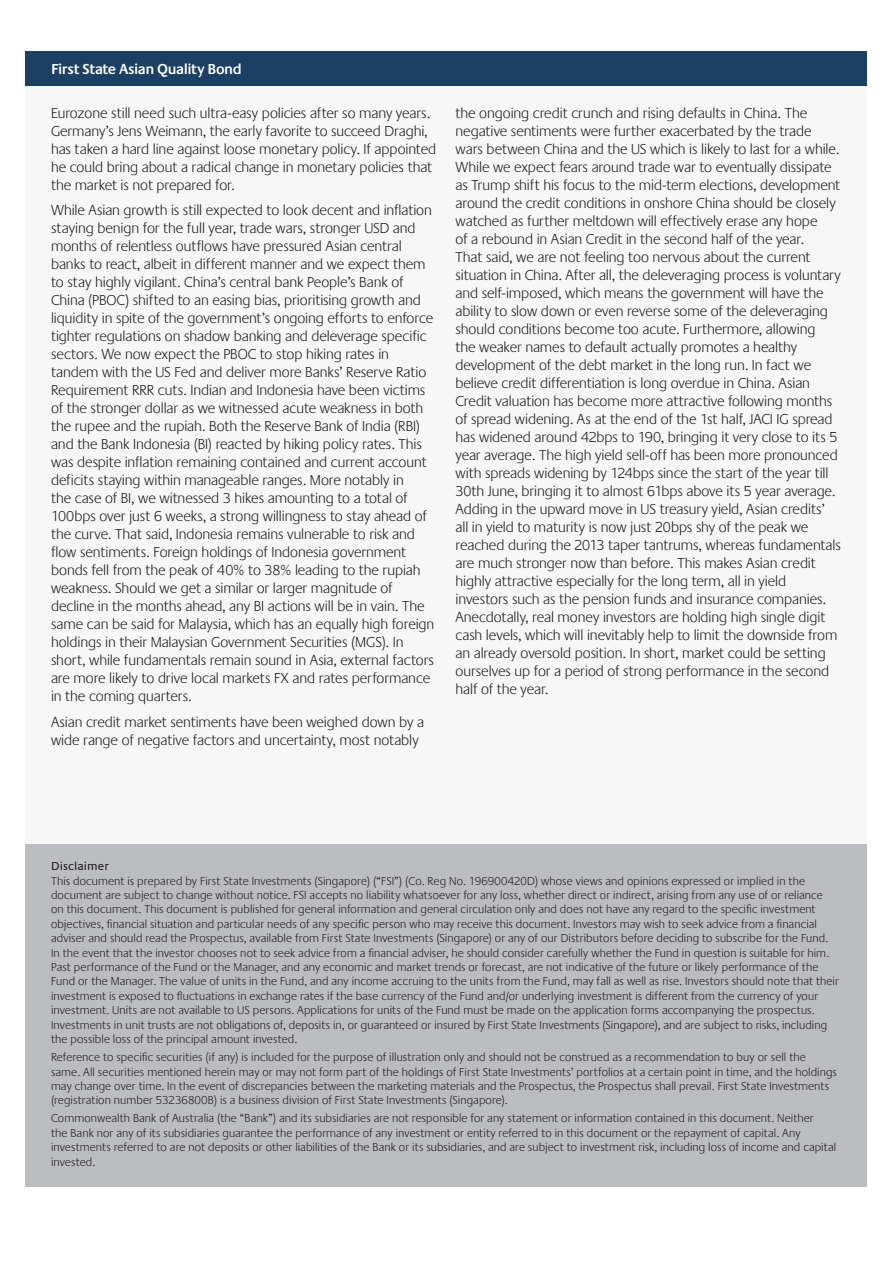
<style>
.page{position:relative;width:893px;height:1263px;background:#fff}
.page>*{position:absolute;margin:0;border:0;box-sizing:border-box;transform-origin:0 0}
.body_txt{font:300 15px/18px "Praxis EF";letter-spacing:-.005em;color:#231f20}
.t1{font:600 15px "Praxis EF";letter-spacing:-.03em;color:#fff}
._5_Disclaimer_text{font:300 12px/14.4px "Praxis EF";letter-spacing:.01em;color:#231f20}
.RDB_txt{font:12px "Praxis EF";letter-spacing:.01em;color:#231f20}
</style>
<div class="page">
<div style="left:26px;top:51px;width:841px;height:1135px;background:#f7f7f8"></div>
<div style="left:26px;top:51px;width:841px;height:34px;background:#1b4064"></div>
<div style="left:26px;top:844px;width:841px;height:342px;background:#bcbdc0"></div>
<p class="t1" style="left:51px;top:60px;width:192px">First State Asian Quality Bond</p>
<p class="body_txt" style="left:51px;top:104px;width:387px">Eurozone still need such ultra-easy policies after so many years.<br>Germany’s Jens Weimann, the early favorite to succeed Draghi, has taken a hard line against loose monetary policy. If appointed he could bring about a radical change in monetary policies that the market is not prepared for.</p>
<p class="body_txt" style="left:51px;top:201px;width:385px">While Asian growth is still expected to look decent and inflation staying benign for the full year, trade wars, stronger USD and months of relentless outflows have pressured Asian central banks to react, albeit in different manner and we expect them to stay highly vigilant. China’s central bank People’s Bank of China (PBOC) shifted to an easing bias, prioritising growth and liquidity in spite of the government’s ongoing efforts to enforce tighter regulations on shadow banking and deleverage specific sectors. We now expect the PBOC to stop hiking rates in tandem with the US Fed and deliver more Banks’ Reserve Ratio Requirement RRR cuts. Indian and Indonesia have been victims of the stronger dollar as we witnessed acute weakness in both the rupee and the rupiah. Both the Reserve Bank of India (RBI) and the Bank Indonesia (BI) reacted by hiking policy rates. This was despite inflation remaining contained and current account deficits staying within manageable ranges. More notably in<br>the case of BI, we witnessed 3 hikes amounting to a total of 100bps over just 6 weeks, a strong willingness to stay ahead of the curve. That said, Indonesia remains vulnerable to risk and flow sentiments. Foreign holdings of Indonesia government bonds fell from the peak of 40% to 38% leading to the rupiah weakness. Should we get a similar or larger magnitude of decline in the months ahead, any BI actions will be in vain. The same can be said for Malaysia, which has an equally high foreign holdings in their Malaysian Government Securities (MGS). In short, while fundamentals remain sound in Asia, external factors are more likely to drive local markets FX and rates performance in the coming quarters.</p>
<p class="body_txt" style="left:51px;top:713px;width:375px">Asian credit market sentiments have been weighed down by a wide range of negative factors and uncertainty, most notably</p>
<p class="body_txt" style="left:455px;top:104px;width:387px">the ongoing credit crunch and rising defaults in China. The negative sentiments were further exacerbated by the trade wars between China and the US which is likely to last for a while.<br>While we expect fears around trade war to eventually dissipate as Trump shift his focus to the mid-term elections, development around the credit conditions in onshore China should be closely watched as further meltdown will effectively erase any hope<br>of a rebound in Asian Credit in the second half of the year.<br>That said, we are not feeling too nervous about the current situation in China. After all, the deleveraging process is voluntary and self-imposed, which means the government will have the ability to slow down or even reverse some of the deleveraging should conditions become too acute. Furthermore, allowing<br>the weaker names to default actually promotes a healthy development of the debt market in the long run. In fact we believe credit differentiation is long overdue in China. Asian Credit valuation has become more attractive following months of spread widening. As at the end of the 1st half, JACI IG spread has widened around 42bps to 190, bringing it very close to its 5 year average. The high yield sell-off has been more pronounced with spreads widening by 124bps since the start of the year till 30th June, bringing it to almost 61bps above its 5 year average.<br>Adding in the upward move in US treasury yield, Asian credits’ all in yield to maturity is now just 20bps shy of the peak we reached during the 2013 taper tantrums, whereas fundamentals are much stronger now than before. This makes Asian credit highly attractive especially for the long term, all in yield investors such as the pension funds and insurance companies.<br>Anecdotally, real money investors are holding high single digit cash levels, which will inevitably help to limit the downside from an already oversold position. In short, market could be setting ourselves up for a period of strong performance in the second half of the year.</p>
<p class="RDB_txt" style="left:51px;top:860px;width:59px">Disclaimer</p>
<p class="_5_Disclaimer_text" style="left:51px;top:874px;width:789px">This document is prepared by First State Investments (Singapore) (“FSI”) (Co. Reg No. 196900420D) whose views and opinions expressed or implied in the document are subject to change without notice. FSI accepts no liability whatsoever for any loss, whether direct or indirect, arising from any use of or reliance<br>on this document. This document is published for general information and general circulation only and does not have any regard to the specific investment objectives, financial situation and particular needs of any specific person who may receive this document. Investors may wish to seek advice from a financial adviser and should read the Prospectus, available from First State Investments (Singapore) or any of our Distributors before deciding to subscribe for the Fund.<br>In the event that the investor chooses not to seek advice from a financial adviser, he should consider carefully whether the Fund in question is suitable for him.<br>Past performance of the Fund or the Manager, and any economic and market trends or forecast, are not indicative of the future or likely performance of the Fund or the Manager. The value of units in the Fund, and any income accruing to the units from the Fund, may fall as well as rise. Investors should note that their investment is exposed to fluctuations in exchange rates if the base currency of the Fund and/or underlying investment is different from the currency of your investment. Units are not available to US persons. Applications for units of the Fund must be made on the application forms accompanying the prospectus.<br>Investments in unit trusts are not obligations of, deposits in, or guaranteed or insured by First State Investments (Singapore), and are subject to risks, including the possible loss of the principal amount invested.</p>
<p class="_5_Disclaimer_text" style="left:51px;top:1050px;width:787px">Reference to specific securities (if any) is included for the purpose of illustration only and should not be construed as a recommendation to buy or sell the same. All securities mentioned herein may or may not form part of the holdings of First State Investments’ portfolios at a certain point in time, and the holdings may change over time. In the event of discrepancies between the marketing materials and the Prospectus, the Prospectus shall prevail. First State Investments (registration number 53236800B) is a business division of First State Investments (Singapore).</p>
<p class="_5_Disclaimer_text" style="left:51px;top:1111px;width:787px">Commonwealth Bank of Australia (the “Bank”) and its subsidiaries are not responsible for any statement or information contained in this document. Neither<br>the Bank nor any of its subsidiaries guarantee the performance of any investment or entity referred to in this document or the repayment of capital. Any investments referred to are not deposits or other liabilities of the Bank or its subsidiaries, and are subject to investment risk, including loss of income and capital invested.</p>
</div>
